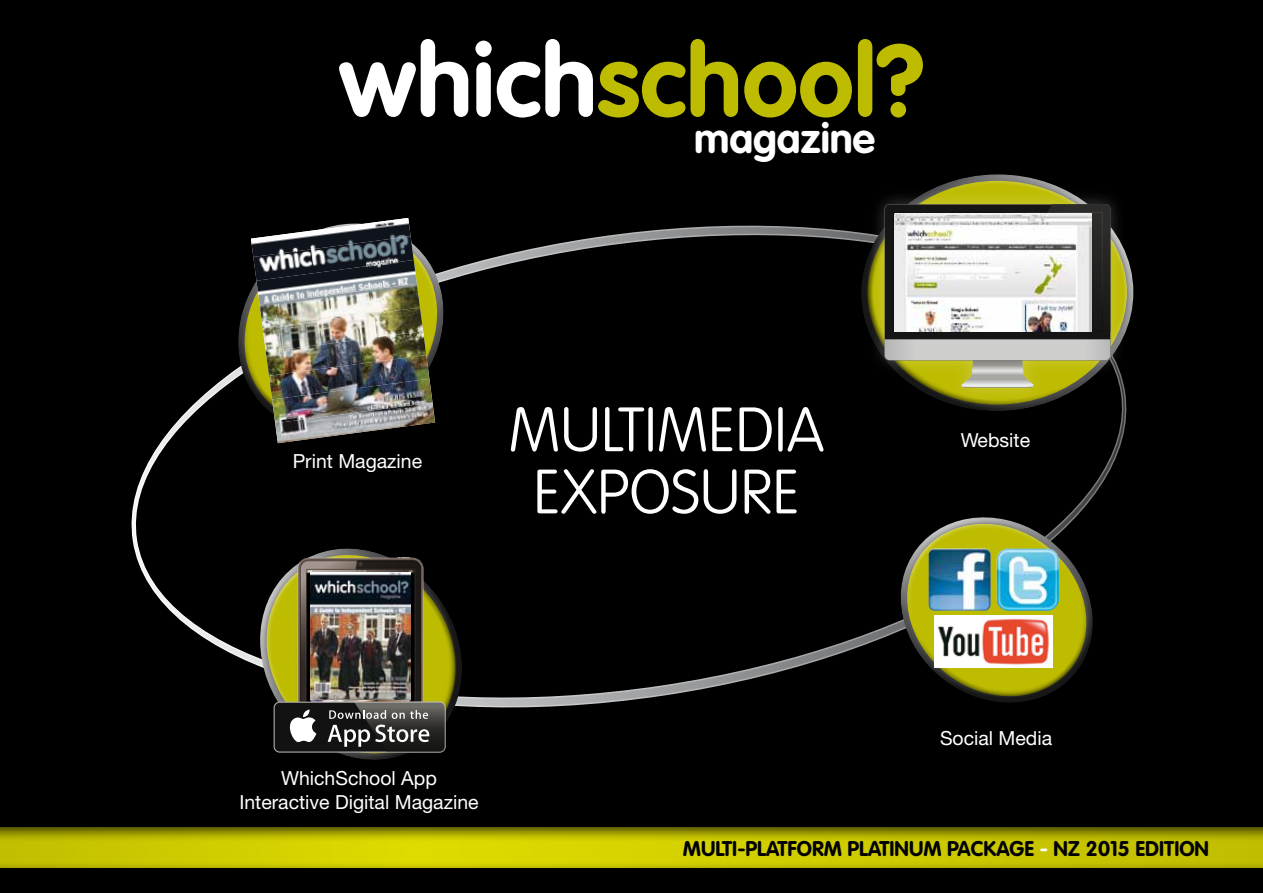
<style>
.page{position:relative;width:1263px;height:893px;background:#000}
.page>*{position:absolute;margin:0;border:0;box-sizing:border-box;transform-origin:0 0}
.t1{font:700 100.5px "VAG Rounded";color:#bebc00}
.t2{font:100 61.5px/62.2px "VAG Rounded";color:#fff;text-align:center}
.t3{font:700 41.4px "VAG Rounded";color:#fff}
.t4{font:700 21px "VAG Rounded";color:#000}
.t5{font:19.35px/23.7px "Helvetica Neue";color:#fff;text-align:center}
.s1{color:#fff}
</style>
<div class="page">
<div style="left:0;top:825px;width:1263px;height:43px;background:#000;opacity:.75"></div>
<svg style="left:131px;top:225px;width:996px;height:483px"></svg>
<svg style="left:468px;top:225px;width:13px;height:208px"></svg>
<svg style="left:197px;top:225px;width:271px;height:250px"></svg>
<svg style="left:961px;top:174px;width:173px;height:224px"></svg>
<svg style="left:859px;top:179px;width:239px;height:235px"></svg>
<svg style="left:866px;top:477px;width:232px;height:231px"></svg>
<svg style="left:883px;top:498px;width:244px;height:210px"></svg>
<svg style="left:216px;top:512px;width:252px;height:196px"></svg>
<svg style="left:239px;top:531px;width:266px;height:229px"></svg>
<img style="left:928px;top:549px;width:63px;height:62px">
<img style="left:934px;top:616px;width:119px;height:52px">
<img style="left:997px;top:549px;width:59px;height:62px">
<div style="left:869px;top:189px;width:257px;height:214px;background:#fff;opacity:.25"></div>
<svg style="left:884px;top:204px;width:226px;height:184px;background:#757554"></svg>
<img style="left:289px;top:557px;width:141px;height:145px">
<svg style="left:251px;top:225px;width:184px;height:218px"></svg>
<img style="left:251px;top:218px;width:160px;height:39px">
<img style="left:253px;top:236px;width:161px;height:45px">
<img style="left:256px;top:260px;width:161px;height:44px">
<img style="left:260px;top:284px;width:160px;height:44px">
<img style="left:263px;top:307px;width:160px;height:45px">
<img style="left:266px;top:331px;width:160px;height:45px">
<img style="left:269px;top:355px;width:160px;height:44px">
<img style="left:272px;top:379px;width:160px;height:44px">
<img style="left:275px;top:402px;width:160px;height:41px">
<img style="left:310px;top:573px;width:101px;height:126px">
<svg style="left:274px;top:702px;width:172px;height:51px"></svg>
<div style="left:275px;top:703px;width:169px;height:48px;background:#111211;border-radius:5px"></div>
<svg style="left:289px;top:710px;width:27px;height:32px"></svg>
<img style="left:354px;top:702px;width:92px;height:51px">
<img style="left:355px;top:703px;width:89px;height:48px">
<svg style="left:328px;top:725px;width:101px;height:22px"></svg>
<svg style="left:329px;top:710px;width:57px;height:9px"></svg>
<svg style="left:392px;top:710px;width:36px;height:9px"></svg>
<img style="left:894px;top:213px;width:197px;height:119px">
<h1 class="t1" style="left:338px;top:22px;width:588px"><span class="s1">WHICH</span>SCHOOL?</h1>
<h3 class="t3" style="left:694px;top:114px;width:180px">MAGAZINE</h3>
<p class="t5" style="left:293px;top:449px;width:131px">Print Magazine</p>
<h2 class="t2" style="left:509px;top:398px;width:317px">MULTIMEDIA<br>EXPOSURE</h2>
<p class="t5" style="left:239px;top:766px;width:241px">WhichSchool App<br>Interactive Digital Magazine</p>
<p class="t5" style="left:961px;top:428px;width:71px">Website</p>
<p class="t5" style="left:940px;top:725px;width:114px">Social Media</p>
<p class="t4" style="left:683px;top:836px;width:527px">MULTI-PLATFORM PLATINUM PACKAGE <span class="s1">-</span> NZ 2015 EDITION</p>
</div>
